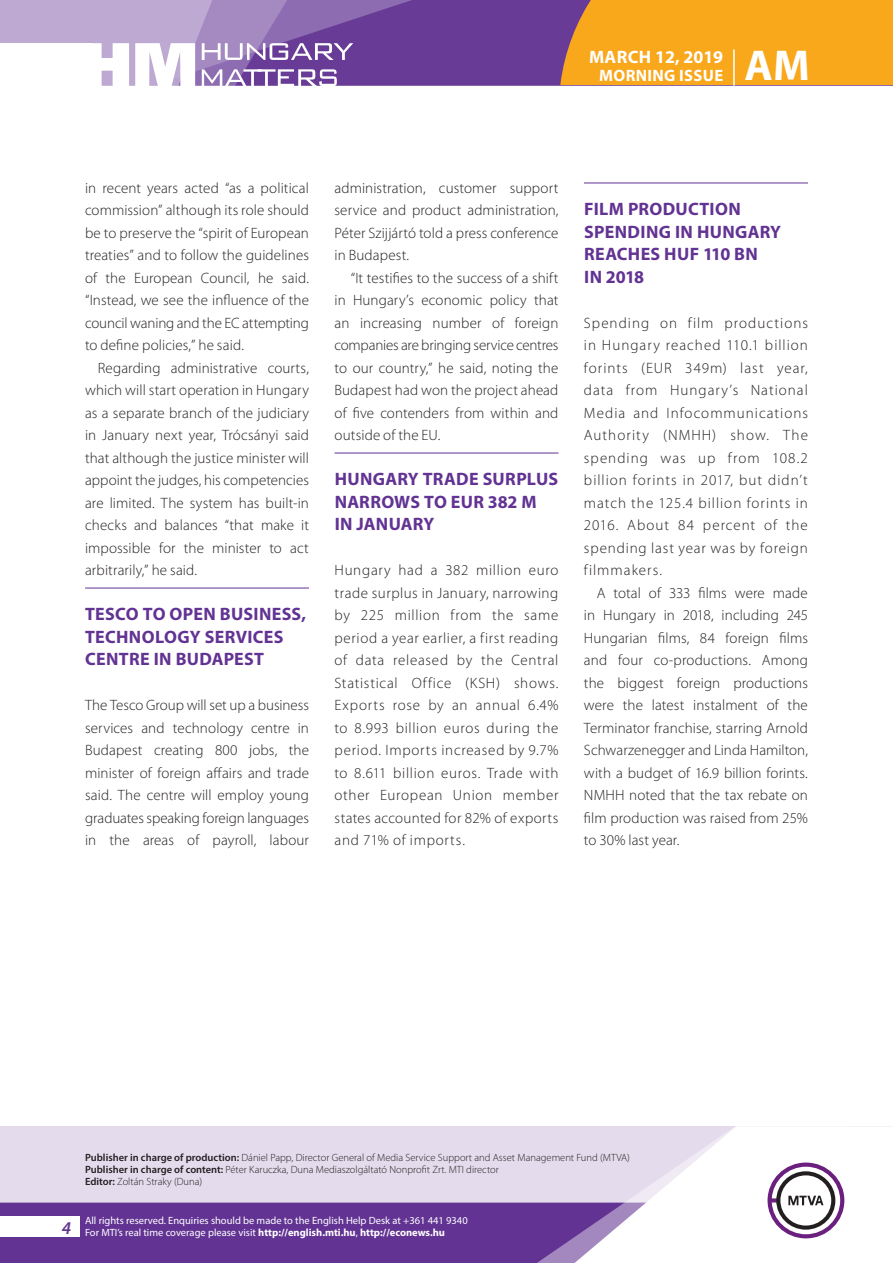
<style>
.page{position:relative;width:893px;height:1263px;background:#fff}
.page>*{position:absolute;margin:0;border:0;box-sizing:border-box;transform-origin:0 0}
.t1{font:700 43.35px "Myriad Pro";color:#fff}
.t2{font:700 18px/22.5px "Myriad Pro";letter-spacing:.015em;color:#623393}
.t3{font:700 18px "Myriad Pro";color:#fff}
.t4{font:700 16.5px "Myriad Pro";color:#fff}
.t5{font:300 15px/22.5px "Myriad Pro";letter-spacing:.01em;color:#231f20;text-align:justify}
.t6{font:300 10.5px/12px "Myriad Pro";color:#231f20}
.t7{font:10.5px/12px "Myriad Pro";color:#fff}
.s1{font-weight:600}
.s2{font-weight:700}
</style>
<div class="page">
<div style="left:0;top:1126px;width:893px;height:137px;background:#e4dcec"></div>
<div style="left:0;top:1202px;width:506px;height:61px;background:#623393"></div>
<svg style="left:506px;top:1202px;width:69px;height:61px;background:#6b3e99"></svg>
<svg style="left:575px;top:1126px;width:318px;height:137px"></svg>
<div style="left:0;top:1216px;width:79px;height:20px;background:#fff"></div>
<div style="left:0;top:0;width:893px;height:85px;background:#683b97"></div>
<div style="left:560px;top:0;width:333px;height:85px;background:#f9a71b"></div>
<hr style="left:733px;top:49px;width:2px;height:37px;background:#fff">
<svg style="left:0;top:0;width:479px;height:86px"></svg>
<hr style="left:85px;top:588px;width:224px;height:1px;background:#623393">
<hr style="left:334px;top:453px;width:224px;height:1px;background:#623393">
<hr style="left:584px;top:183px;width:224px;height:1px;background:#623393">
<p class="t3" style="left:589px;top:45px;width:28px">March</p>
<p class="t3" style="left:655px;top:45px;width:70px">12, 2019</p>
<p class="t4" style="left:599px;top:65px;width:12px">morning</p>
<p class="t4" style="left:679px;top:65px;width:44px">issue</p>
<h1 class="t1" style="left:745px;top:37px;width:67px">AM</h1>
<p class="t5" style="left:85px;top:176px;width:225px">in recent years acted “as a political commission” although its role should be to preserve the “spirit of European treaties” and to follow the guidelines of the European Council, he said. “Instead, we see the influence of the council waning and the EC attempting to define policies,” he said.</p>
<p class="t5" style="left:85px;top:356px;width:225px;text-indent:13px">Regarding administrative courts, which will start operation in Hungary as a separate branch of the judiciary in January next year, Trócsányi said that although the justice minister will appoint the judges, his competencies are limited. The system has built-in checks and balances “that make it impossible for the minister to act arbitrarily,” he said.</p>
<p class="t2" style="left:85px;top:602px;width:222px">TESCO TO OPEN BUSINESS,<br>TECHNOLOGY SERVICES<br>CENTRE IN BUDAPEST</p>
<p class="t5" style="left:85px;top:694px;width:225px">The Tesco Group will set up a business services and technology centre in Budapest creating 800 jobs, the minister of foreign affairs and trade said. The centre will employ young graduates speaking foreign languages in the areas of payroll, labour</p>
<p class="t5" style="left:334px;top:176px;width:225px">administration, customer support service and product administration, Péter Szijjártó told a press conference in Budapest.</p>
<p class="t5" style="left:334px;top:266px;width:225px;text-indent:16px">“It testifies to the success of a shift in Hungary’s economic policy that an increasing number of foreign companies are bringing service centres to our country,” he said, noting the Budapest had won the project ahead of five contenders from within and outside of the EU.</p>
<p class="t2" style="left:335px;top:467px;width:225px">HUNGARY TRADE SURPLUS<br>NARROWS TO EUR 382 M<br>IN JANUARY</p>
<p class="t5" style="left:334px;top:559px;width:225px">Hungary had a 382 million euro trade surplus in January, narrowing by 225 million from the same period a year earlier, a first reading of data released by the Central Statistical Office (KSH) shows.<br>Exports rose by an annual 6.4% to 8.993 billion euros during the period. Imports increased by 9.7% to 8.611 billion euros. Trade with other European Union member states accounted for 82% of exports and 71% of imports.</p>
<p class="t2" style="left:584px;top:197px;width:198px">FILM PRODUCTION<br>SPENDING IN HUNGARY<br>REACHES HUF 110 BN<br>IN 2018</p>
<p class="t5" style="left:584px;top:311px;width:225px">Spending on film productions in Hungary reached 110.1 billion forints (EUR 349m) last year, data from Hungary’s National Media and Infocommunications Authority (NMHH) show. The spending was up from 108.2 billion forints in 2017, but didn’t match the 125.4 billion forints in 2016. About 84 percent of the spending last year was by foreign filmmakers.</p>
<p class="t5" style="left:584px;top:581px;width:225px;text-indent:13px">A total of 333 films were made in Hungary in 2018, including 245<br>Hungarian films, 84 foreign films and four co-productions. Among the biggest foreign productions were the latest instalment of the Terminator franchise, starring Arnold Schwarzenegger and Linda Hamilton, with a budget of 16.9 billion forints.<br>NMHH noted that the tax rebate on film production was raised from 25% to 30% last year.</p>
<p class="t6" style="left:85px;top:1151px;width:546px"><span class="s1">Publisher in charge of production:</span> Dániel Papp, Director General of Media Service Support and Asset Management Fund (MTVA)<br><span class="s1">Publisher in charge of content:</span> Péter Karuczka, Duna Mediaszolgáltató Nonprofit Zrt. MTI director<br><span class="s1">Editor:</span> Zoltán Straky (Duna)</p>
<p class="t7" style="left:62px;top:1214px;width:407px;text-indent:23px">All rights reserved. Enquiries should be made to the English Help Desk at +361 441 9340<br><sup>4</sup> For MTI’s real time coverage please visit <span class="s2">http://english.mti.hu</span>, <span class="s2">http://econews.hu</span></p>
</div>
